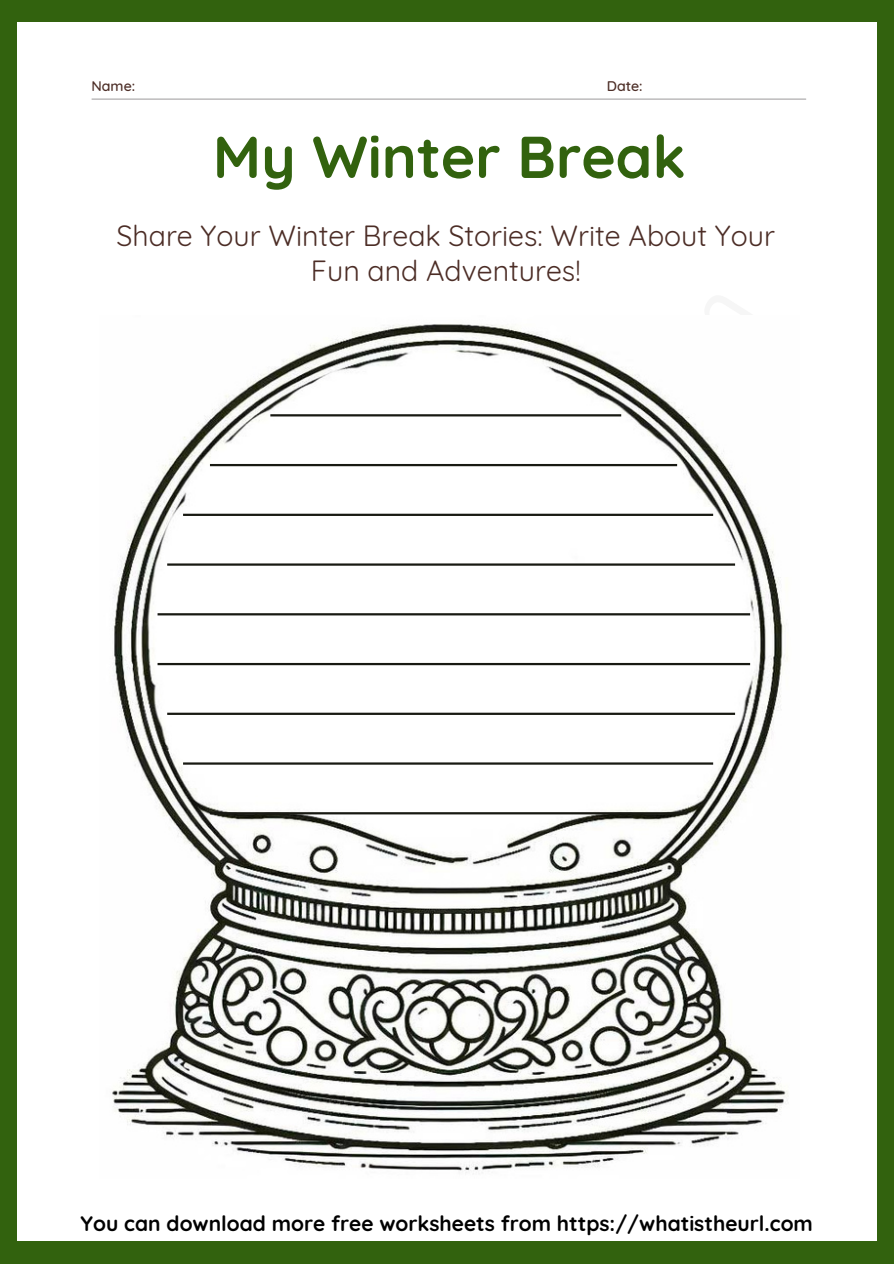
<style>
.page{position:relative;width:894px;height:1264px;background:#fff}
.page>*{position:absolute;margin:0;border:0;box-sizing:border-box;transform-origin:0 0}
.t1{font:700 58.95px "Quicksand";color:#32620e}
.t2{font:28.5px/34.8px "Quicksand";color:#4c2d26;text-align:center}
.t3{font:700 21px "Quicksand";color:#000}
.t4{font:500 14.25px "Quicksand";color:#4c2d26}
</style>
<div class="page">
<div style="left:0;top:0;width:893px;height:1263px;background:#32620e"></div>
<div style="left:17px;top:23px;width:859px;height:1217px;background:#fff"></div>
<hr style="left:92px;top:99px;width:713px;height:1px;background:#a7a5a6">
<img style="left:112px;top:324px;width:676px;height:850px">
<hr style="left:270px;top:414px;width:351px;height:2px;background:#181912">
<hr style="left:210px;top:464px;width:467px;height:2px;background:#181912">
<hr style="left:183px;top:513px;width:530px;height:3px;background:#181912">
<hr style="left:167px;top:563px;width:567px;height:2px;background:#181912">
<hr style="left:157px;top:613px;width:593px;height:2px;background:#181912">
<hr style="left:157px;top:663px;width:593px;height:2px;background:#181912">
<hr style="left:167px;top:712px;width:567px;height:3px;background:#181912">
<hr style="left:183px;top:762px;width:530px;height:2px;background:#181912">
<hr style="left:210px;top:812px;width:477px;height:2px;background:#181912">
<p class="t4" style="left:91px;top:77px;width:45px">Name:</p>
<p class="t4" style="left:606px;top:77px;width:37px">Date:</p>
<p class="t1" style="left:213px;top:119px;width:474px">My Winter Break</p>
<p class="t2" style="left:117px;top:218px;width:659px">Share Your Winter Break Stories: Write About Your<br>Fun and Adventures!</p>
<p class="t3" style="left:81px;top:1209px;width:733px">You can download more free worksheets from https://whatistheurl.com</p>
</div>
